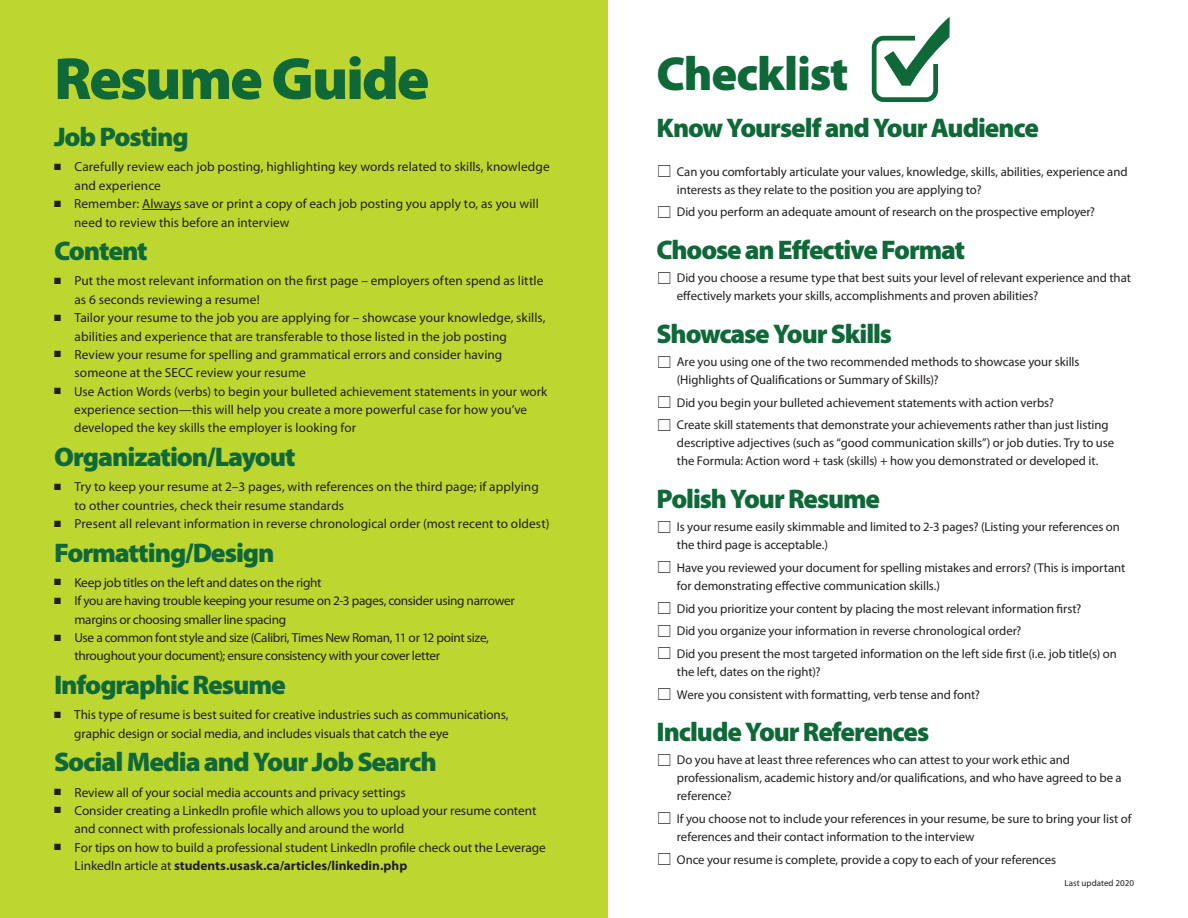
<style>
.page{position:relative;width:1188px;height:918px;background:#fff}
.page>*{position:absolute;margin:0;border:0;box-sizing:border-box;transform-origin:0 0}
.Heading_1{font:900 60px "Myriad Pro";letter-spacing:-.035em;color:#0f6838}
.Heading_1-2{font:900 48px "Myriad Pro";letter-spacing:-.025em;color:#0f6838}
.Heading_2{font:900 27px "Myriad Pro";letter-spacing:-.04em;color:#0f6838}
.Heading_3{font:900 27px "Myriad Pro";letter-spacing:-.04em;color:#0f6838}
.Heading_1-3{font:900 27px "Myriad Pro";letter-spacing:-.04em;color:#0f6838}
.t1{font:13.2px/18.3px "Myriad Pro";color:#231f20}
.t2{font:13.2px/18.3px "Myriad Pro";letter-spacing:-.025em;color:#231f20}
.t3{font:12.75px/18px "Myriad Pro";letter-spacing:-.005em;color:#231f20}
.t4{font:9px "Myriad Pro";color:#231f20}
.s1{font-weight:700}
</style>
<div class="page">
<div style="left:0;top:0;width:608px;height:918px;background:#bed630"></div>
<hr style="left:142px;top:209px;width:39px;height:1px;background:#231f20">
<div style="left:872px;top:36px;width:66px;height:66px;border:5px solid #0f6838;border-radius:9px"></div>
<svg style="left:884px;top:17px;width:66px;height:69px"></svg>
<p class="Heading_1" style="left:54px;top:45px;width:377px">Resume Guide</p>
<p class="Heading_2" style="left:54px;top:122px;width:136px">Job Posting</p>
<p class="t1" style="left:75px;top:158px;width:477px;text-indent:-21px">■ Carefully review each job posting, highlighting key words related to skills, knowledge and experience</p>
<p class="t1" style="left:74px;top:194px;width:466px;text-indent:-20px">■ Remember: Always save or print a copy of each job posting you apply to, as you will need to review this before an interview</p>
<p class="Heading_2" style="left:54px;top:236px;width:95px">Content</p>
<p class="t1" style="left:75px;top:272px;width:470px;text-indent:-21px">■ Put the most relevant information on the first page – employers often spend as little as 6 seconds reviewing a resume!</p>
<p class="t1" style="left:75px;top:308px;width:473px;text-indent:-21px">■ Tailor your resume to the job you are applying for – showcase your knowledge, skills, abilities and experience that are transferable to those listed in the job posting</p>
<p class="t1" style="left:75px;top:345px;width:429px;text-indent:-21px">■ Review your resume for spelling and grammatical errors and consider having someone at the SECC review your resume</p>
<p class="t1" style="left:74px;top:382px;width:475px;text-indent:-20px">■ Use Action Words (verbs) to begin your bulleted achievement statements in your work experience section—this will help you create a more powerful case for how you’ve developed the key skills the employer is looking for</p>
<p class="Heading_2" style="left:54px;top:442px;width:243px">Organization/Layout</p>
<p class="t1" style="left:75px;top:477px;width:466px;text-indent:-21px">■ Try to keep your resume at 2–3 pages, with references on the third page; if applying to other countries, check their resume standards</p>
<p class="t1" style="left:54px;top:514px;width:497px">■ Present all relevant information in reverse chronological order (most recent to oldest)</p>
<p class="Heading_2" style="left:54px;top:537px;width:222px">Formatting/Design</p>
<p class="t2" style="left:54px;top:573px;width:269px">■ Keep job titles on the left and dates on the right</p>
<p class="t2" style="left:75px;top:591px;width:442px;text-indent:-21px">■ If you are having trouble keeping your resume on 2-3 pages, consider using narrower margins or choosing smaller line spacing</p>
<p class="t2" style="left:75px;top:628px;width:416px;text-indent:-21px">■ Use a common font style and size (Calibri, Times New Roman, 11 or 12 point size, throughout your document); ensure consistency with your cover letter</p>
<p class="Heading_2" style="left:54px;top:670px;width:233px">Infographic Resume</p>
<p class="t1" style="left:74px;top:705px;width:436px;text-indent:-20px">■ This type of resume is best suited for creative industries such as communications, graphic design or social media, and includes visuals that catch the eye</p>
<p class="Heading_2" style="left:54px;top:747px;width:384px">Social Media and Your Job Search</p>
<p class="t1" style="left:54px;top:783px;width:353px">■ Review all of your social media accounts and privacy settings</p>
<p class="t1" style="left:75px;top:801px;width:463px;text-indent:-21px">■ Consider creating a LinkedIn profile which allows you to upload your resume content and connect with professionals locally and around the world</p>
<p class="t1" style="left:75px;top:838px;width:473px;text-indent:-21px">■ For tips on how to build a professional student LinkedIn profile check out the Leverage<br>LinkedIn article at <span class="s1">students.usask.ca/articles/linkedin.php</span></p>
<p class="Heading_1-2" style="left:657px;top:47px;width:194px">Checklist</p>
<p class="Heading_1-3" style="left:657px;top:113px;width:384px">Know Yourself and Your Audience</p>
<p class="t3" style="left:677px;top:162px;width:452px">Can you comfortably articulate your values, knowledge, skills, abilities, experience and interests as they relate to the position you are applying to?</p>
<p class="t3" style="left:677px;top:203px;width:420px">Did you perform an adequate amount of research on the prospective employer?</p>
<p class="Heading_3" style="left:657px;top:234px;width:310px">Choose an Effective Format</p>
<p class="t3" style="left:677px;top:269px;width:456px">Did you choose a resume type that best suits your level of relevant experience and that effectively markets your skills, accomplishments and proven abilities?</p>
<p class="Heading_3" style="left:657px;top:318px;width:237px">Showcase Your Skills</p>
<p class="t3" style="left:677px;top:353px;width:404px">Are you using one of the two recommended methods to showcase your skills (Highlights of Qualifications or Summary of Skills)?</p>
<p class="t3" style="left:677px;top:393px;width:378px">Did you begin your bulleted achievement statements with action verbs?</p>
<p class="t3" style="left:677px;top:416px;width:439px">Create skill statements that demonstrate your achievements rather than just listing descriptive adjectives (such as “good communication skills”) or job duties. Try to use the Formula: Action word + task (skills) + how you demonstrated or developed it.</p>
<p class="Heading_3" style="left:657px;top:483px;width:225px">Polish Your Resume</p>
<p class="t3" style="left:677px;top:518px;width:445px">Is your resume easily skimmable and limited to 2-3 pages? (Listing your references on the third page is acceptable.)</p>
<p class="t3" style="left:677px;top:558px;width:450px">Have you reviewed your document for spelling mistakes and errors? (This is important for demonstrating effective communication skills.)</p>
<p class="t3" style="left:677px;top:599px;width:406px">Did you prioritize your content by placing the most relevant information first?</p>
<p class="t3" style="left:677px;top:622px;width:346px">Did you organize your information in reverse chronological order?</p>
<p class="t3" style="left:677px;top:644px;width:442px">Did you present the most targeted information on the left side first (i.e. job title(s) on the left, dates on the right)?</p>
<p class="t3" style="left:677px;top:685px;width:305px">Were you consistent with formatting, verb tense and font?</p>
<p class="Heading_3" style="left:657px;top:717px;width:274px">Include Your References</p>
<p class="t3" style="left:677px;top:751px;width:446px">Do you have at least three references who can attest to your work ethic and professionalism, academic history and/or qualifications, and who have agreed to be a reference?</p>
<p class="t3" style="left:677px;top:810px;width:456px">If you choose not to include your references in your resume, be sure to bring your list of references and their contact information to the interview</p>
<p class="t3" style="left:677px;top:850px;width:381px">Once your resume is complete, provide a copy to each of your references</p>
<p class="t4" style="left:1065px;top:877px;width:71px">Last updated 2020</p>
</div>
